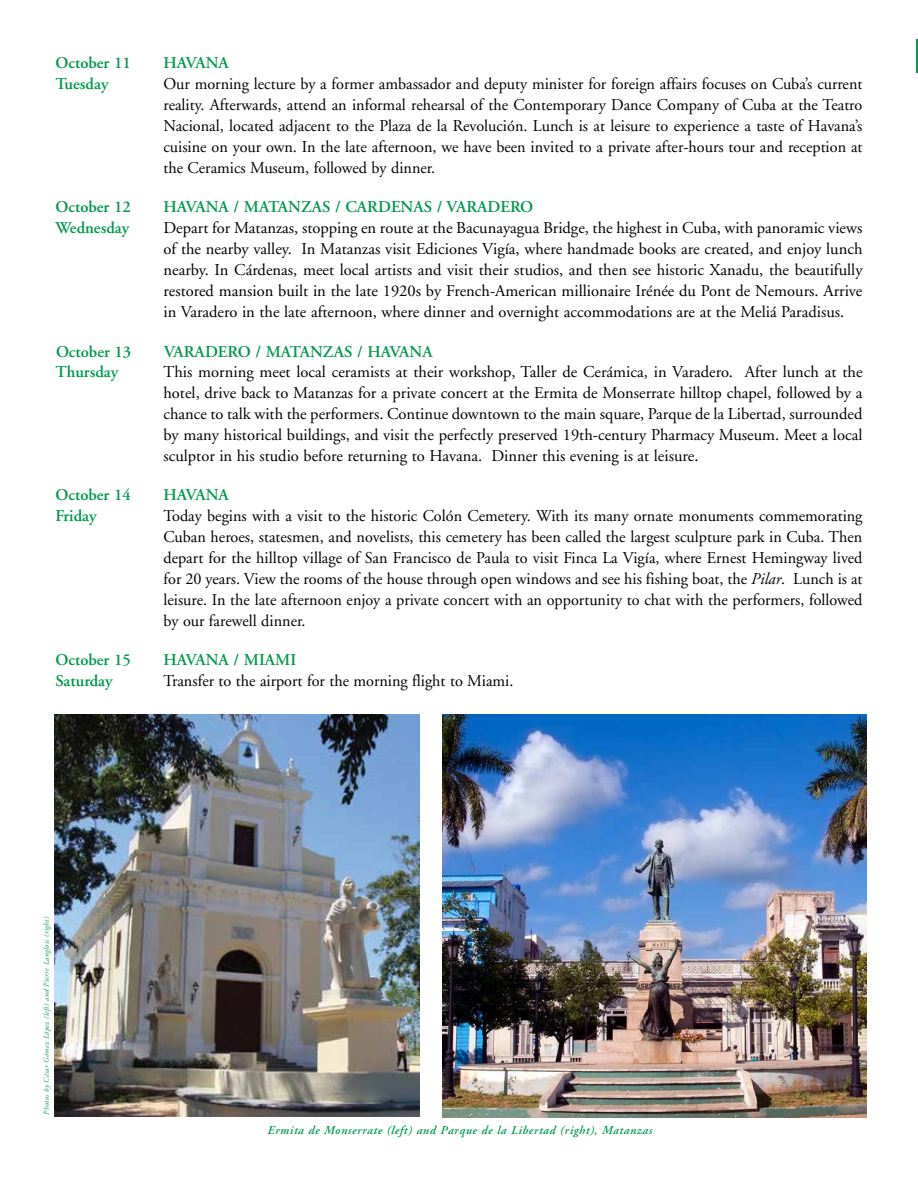
<style>
.page{position:relative;width:918px;height:1188px;background:#fff}
.page>*{position:absolute;margin:0;border:0;box-sizing:border-box;transform-origin:0 0}
.t1{font:16.5px/21px "Adobe Garamond";color:#000;text-align:justify}
.t2{font:600 16.5px "Adobe Garamond";color:#00984e}
.t3{font:italic 600 12px "Adobe Garamond";letter-spacing:.05em;color:#00984e}
.t4{font:italic 7.5px "Adobe Garamond";letter-spacing:.05em;color:#00984e}
.s1{font-style:italic}
</style>
<div class="page">
<hr style="left:916px;top:39px;width:2px;height:34px;background:#00984e">
<img style="left:55px;top:715px;width:364px;height:401px">
<img style="left:443px;top:715px;width:424px;height:403px">
<p class="t2" style="left:56px;top:53px;width:77px">October 11</p>
<p class="t2" style="left:163px;top:53px;width:67px">HAVANA</p>
<p class="t2" style="left:56px;top:74px;width:54px">Tuesday</p>
<p class="t1" style="left:164px;top:73px;width:701px">Our morning lecture by a former ambassador and deputy minister for foreign affairs focuses on Cuba’s current reality. Afterwards, attend an informal rehearsal of the Contemporary Dance Company of Cuba at the Teatro Nacional, located adjacent to the Plaza de la Revolución. Lunch is at leisure to experience a taste of Havana’s cuisine on your own. In the late afternoon, we have been invited to a private after-hours tour and reception at the Ceramics Museum, followed by dinner.</p>
<p class="t2" style="left:56px;top:197px;width:77px">October 12</p>
<p class="t2" style="left:163px;top:197px;width:371px">HAVANA / MATANZAS / CARDENAS / VARADERO</p>
<p class="t2" style="left:56px;top:218px;width:75px">Wednesday</p>
<p class="t1" style="left:163px;top:217px;width:701px">Depart for Matanzas, stopping en route at the Bacunayagua Bridge, the highest in Cuba, with panoramic views of the nearby valley. In Matanzas visit Ediciones Vigía, where handmade books are created, and enjoy lunch nearby. In Cárdenas, meet local artists and visit their studios, and then see historic Xanadu, the beautifully restored mansion built in the late 1920s by French-American millionaire Irénée du Pont de Nemours. Arrive in Varadero in the late afternoon, where dinner and overnight accommodations are at the Meliá Paradisus.</p>
<p class="t2" style="left:56px;top:343px;width:77px">October 13</p>
<p class="t2" style="left:164px;top:343px;width:270px">VARADERO / MATANZAS / HAVANA</p>
<p class="t2" style="left:55px;top:362px;width:64px">Thursday</p>
<p class="t1" style="left:163px;top:361px;width:701px">This morning meet local ceramists at their workshop, Taller de Cerámica, in Varadero. After lunch at the hotel, drive back to Matanzas for a private concert at the Ermita de Monserrate hilltop chapel, followed by a chance to talk with the performers. Continue downtown to the main square, Parque de la Libertad, surrounded by many historical buildings, and visit the perfectly preserved 19th-century Pharmacy Museum. Meet a local sculptor in his studio before returning to Havana. Dinner this evening is at leisure.</p>
<p class="t2" style="left:55px;top:485px;width:77px">October 14</p>
<p class="t2" style="left:163px;top:485px;width:67px">HAVANA</p>
<p class="t2" style="left:55px;top:506px;width:42px">Friday</p>
<p class="t1" style="left:164px;top:505px;width:701px">Today begins with a visit to the historic Colón Cemetery. With its many ornate monuments commemorating Cuban heroes, statesmen, and novelists, this cemetery has been called the largest sculpture park in Cuba. Then depart for the hilltop village of San Francisco de Paula to visit Finca La Vigía, where Ernest Hemingway lived for 20 years. View the rooms of the house through open windows and see his fishing boat, the <span class="s1">Pilar</span>. Lunch is at leisure. In the late afternoon enjoy a private concert with an opportunity to chat with the performers, followed by our farewell dinner.</p>
<p class="t2" style="left:56px;top:650px;width:77px">October 15</p>
<p class="t2" style="left:163px;top:650px;width:134px">HAVANA / MIAMI</p>
<p class="t2" style="left:56px;top:671px;width:59px">Saturday</p>
<p class="t1" style="left:164px;top:670px;width:351px">Transfer to the airport for the morning flight to Miami.</p>
<p class="t4" style="left:42px;top:1115px;width:200px;rotate:-90deg">Photos by César Gómez López (left) and Pierre Langlois (right)</p>
<p class="t3" style="left:268px;top:1123px;width:386px">Ermita de Monserrate (left) and Parque de la Libertad (right), Matanzas</p>
</div>
